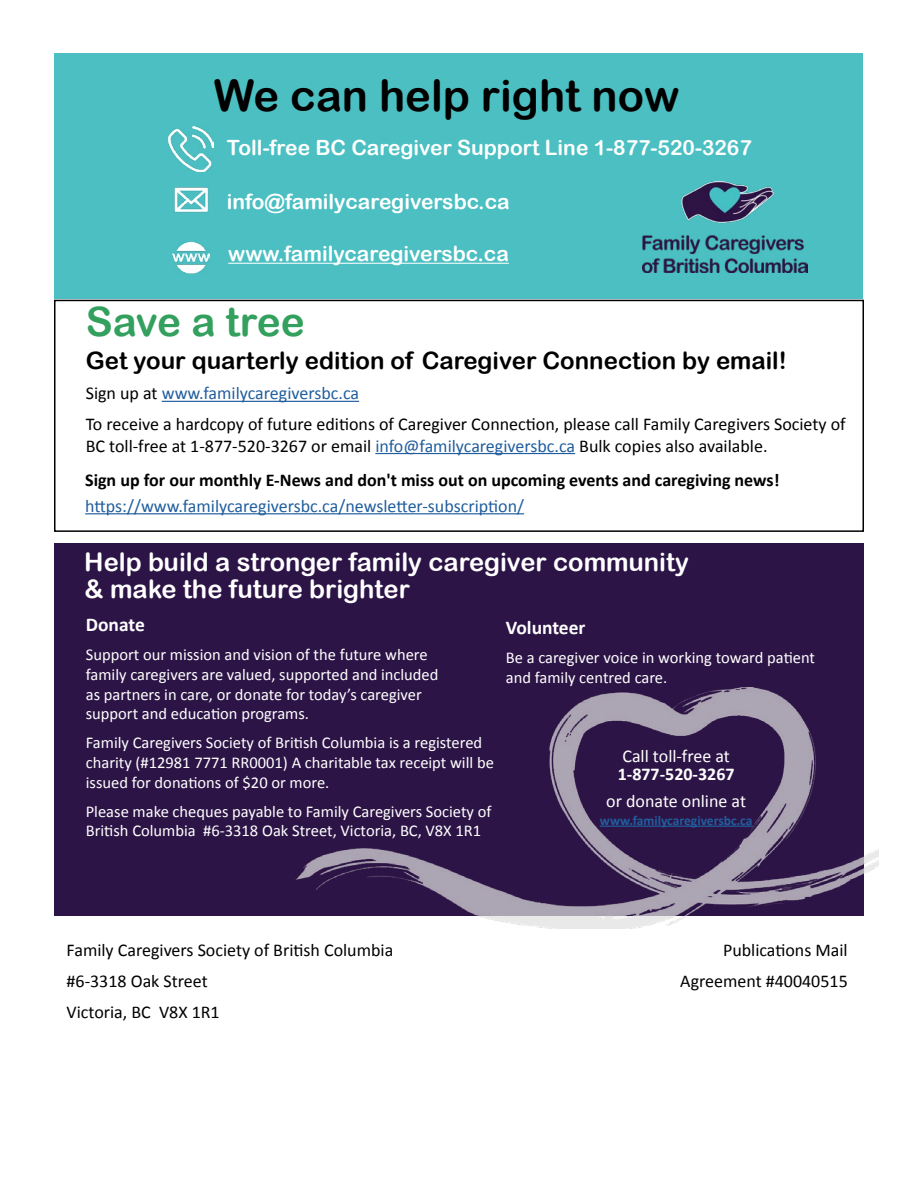
<style>
.page{position:relative;width:918px;height:1188px;background:#fff}
.page>*{position:absolute;margin:0;border:0;box-sizing:border-box;transform-origin:0 0}
.t1{font:43.5px "Arial Rounded MT Bold";color:#000}
.t2{font:40.5px "Arial Rounded MT Bold";letter-spacing:-.005em;color:#34a05e}
.t3{font:25.5px/27px "Arial Rounded MT Bold";color:#fff}
.t4{font:24px "Arial Rounded MT Bold";color:#000}
.t5{font:21px "Arial Rounded MT Bold";color:#fff}
.t6{font:700 19.5px "Calibri";color:#fff}
.t7{font:18px/30.6px "Calibri";color:#000}
.t8{font:700 18px "Calibri";color:#000}
.t9{font:18px "Calibri";color:#215e9e}
.t10{font:18px "Calibri";color:#fff}
.t11{font:700 18px "Calibri";color:#fff}
.t12{font:16.5px/19.8px "Calibri";color:#fff}
.t13{font:700 13.5px "Calibri";color:#215e9e}
.s1{color:#215e9e}
</style>
<div class="page">
<div style="left:54px;top:543px;width:810px;height:373px;background:#2d1446"></div>
<img style="left:295px;top:688px;width:584px;height:240px">
<hr style="left:600px;top:826px;width:153px;height:1px;background:#215e9e">
<div style="left:55px;top:53px;width:808px;height:245px;background:#4bbfc2"></div>
<img style="left:168px;top:126px;width:46px;height:45px">
<img style="left:173px;top:241px;width:36px;height:33px">
<img style="left:174px;top:187px;width:34px;height:26px">
<hr style="left:228px;top:263px;width:281px;height:1px;background:#fff">
<img style="left:642px;top:181px;width:165px;height:91px">
<hr style="left:162px;top:401px;width:197px;height:1px;background:#215e9e">
<hr style="left:375px;top:453px;width:200px;height:1px;background:#215e9e">
<div style="left:54px;top:300px;width:810px;height:232px;border:2px solid #000"></div>
<hr style="left:85px;top:513px;width:439px;height:1px;background:#215e9e">
<h1 class="t1" style="left:214px;top:70px;width:467px">We can help right now</h1>
<p class="t5" style="left:227px;top:135px;width:527px">Toll-free BC Caregiver Support Line 1-877-520-3267</p>
<p class="t5" style="left:227px;top:189px;width:284px">info@familycaregiversbc.ca</p>
<p class="t5" style="left:228px;top:241px;width:282px">www.familycaregiversbc.ca</p>
<h2 class="t2" style="left:86px;top:297px;width:221px">Save a tree</h2>
<h3 class="t4" style="left:86px;top:346px;width:702px">Get your quarterly edition of Caregiver Connection by email!</h3>
<p class="t7" style="left:86px;top:377px;width:761px">Sign up at <span class="s1">www.familycaregiversbc.ca<br></span>To receive a hardcopy of future editions of Caregiver Connection, please call Family Caregivers Society of</p>
<p class="t7" style="left:86px;top:429px;width:683px">BC toll-free at 1-877-520-3267 or email <span class="s1">info@familycaregiversbc.ca</span> Bulk copies also available.</p>
<p class="t8" style="left:85px;top:469px;width:696px">Sign up for our monthly E-News and don't miss out on upcoming events and caregiving news!</p>
<p class="t9" style="left:85px;top:495px;width:440px">https://www.familycaregiversbc.ca/newsletter-subscription/</p>
<h3 class="t3" style="left:84px;top:549px;width:606px">Help build a stronger family caregiver community &amp; make the future brighter</h3>
<p class="t6" style="left:506px;top:616px;width:81px">Volunteer</p>
<p class="t12" style="left:506px;top:647px;width:311px">Be a caregiver voice in working toward patient and family centred care.</p>
<p class="t6" style="left:86px;top:613px;width:61px">Donate</p>
<p class="t12" style="left:86px;top:644px;width:354px">Support our mission and vision of the future where family caregivers are valued, supported and included as partners in care, or donate for today’s caregiver support and education programs.</p>
<p class="t12" style="left:86px;top:732px;width:410px">Family Caregivers Society of British Columbia is a registered charity (#12981 7771 RR0001) A charitable tax receipt will be issued for donations of $20 or more.</p>
<p class="t12" style="left:86px;top:800px;width:407px">Please make cheques payable to Family Caregivers Society of<br>British Columbia #6-3318 Oak Street, Victoria, BC, V8X 1R1</p>
<p class="t10" style="left:622px;top:745px;width:109px">Call toll-free at</p>
<p class="t11" style="left:618px;top:763px;width:118px">1-877-520-3267</p>
<p class="t10" style="left:606px;top:790px;width:141px">or donate online at</p>
<p class="t13" style="left:600px;top:812px;width:154px">www.familycaregiversbc.ca</p>
<p class="t7" style="left:67px;top:934px;width:328px">Family Caregivers Society of British Columbia #6-3318 Oak Street<br>Victoria, BC V8X 1R1</p>
<p class="t7" style="left:680px;top:934px;width:169px;text-align:right">Publications Mail<br>Agreement #40040515</p>
</div>
